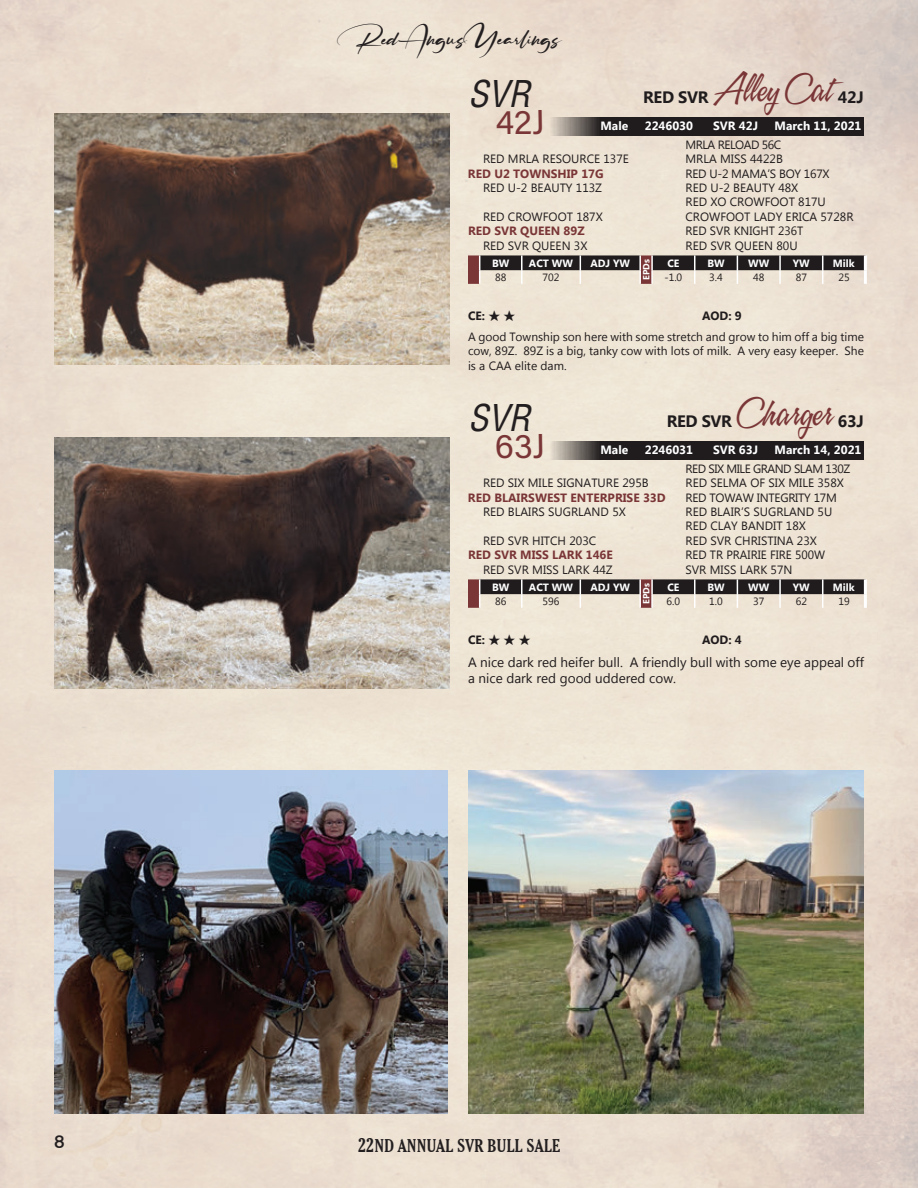
<style>
.page{position:relative;width:918px;height:1188px;background:#fff}
.page>*{position:absolute;margin:0;border:0;box-sizing:border-box;transform-origin:0 0}
.t1{font:italic condensed 36px "Helvetica";color:#231f20}
.Lot{font:34.5px "Acumin Pro";color:#7a3636}
.t2{font:21px "Ruthligos";color:#231f20}
.t3{font:700 condensed 18px "Cheltenham BT";color:#231f20}
.t4{font:18px "Gothic 725 BT Bold A";color:#231f20}
.Animal_Name{font:700 16.5px "Lao UI";letter-spacing:-.02em;color:#201c1d}
.Footnotes{font:13.5px/16.2px "Lao UI";color:#201c1d}
.Pedigree{font:12px "Lao UI";color:#201c1d}
.Footnotes-2{font:12px/14.4px "Lao UI";color:#201c1d;text-align:justify}
.Pedigree-2{font:700 12px "Lao UI";color:#7a3636}
.t5{font:700 12px "Lao UI";color:#fff}
.Pedigree-3{font:12px "Lao UI";letter-spacing:-.02em;color:#201c1d}
.Pedigree-4{font:12px "Lao UI";letter-spacing:-.04em;color:#201c1d}
.CE{font:700 12px "Lao UI";color:#201c1d}
.t6{font:700 10.5px "Lao UI";color:#fff}
.t7{font:10.5px "Lao UI";color:#201c1d}
.t8{font:700 9px "Lao UI";color:#fff}
.s1{font-family:"A&S Speedway";font-weight:400;font-size:36px;color:#7a3636}
.s2{font-size:19.5px}
</style>
<div class="page">
<img style="left:0;top:0;width:918px;height:1188px">
<div style="left:550px;top:117px;width:314px;height:19px;background:#201c1d"></div>
<hr style="left:864px;top:255px;width:3px;height:15px;background:#fff">
<hr style="left:864px;top:270px;width:3px;height:14px;background:#fff">
<svg style="left:468px;top:255px;width:397px;height:29px;background:#897e78"></svg>
<div style="left:550px;top:441px;width:314px;height:18px;background:#201c1d"></div>
<hr style="left:864px;top:579px;width:3px;height:15px;background:#fff">
<hr style="left:864px;top:594px;width:3px;height:14px;background:#fff">
<svg style="left:468px;top:579px;width:397px;height:29px;background:#897f78"></svg>
<img style="left:54px;top:113px;width:396px;height:251px">
<img style="left:54px;top:437px;width:396px;height:251px">
<img style="left:55px;top:771px;width:393px;height:343px">
<img style="left:469px;top:771px;width:394px;height:343px">
<p class="t2" style="left:356px;top:27px;width:208px">Red Angus Yearlings</p>
<p class="t1" style="left:468px;top:71px;width:64px">SVR</p>
<p class="Lot" style="left:496px;top:98px;width:52px">42J</p>
<p class="Animal_Name" style="left:643px;top:86px;width:222px">RED SVR <span class="s1">Alley Cat</span> 42J</p>
<p class="t5" style="left:600px;top:118px;width:29px">Male</p>
<p class="t5" style="left:645px;top:118px;width:50px">2246030</p>
<p class="t5" style="left:713px;top:118px;width:47px">SVR 42J</p>
<p class="t5" style="left:775px;top:118px;width:88px">March 11, 2021</p>
<p class="Pedigree-4" style="left:686px;top:137px;width:97px">MRLA RELOAD 56C</p>
<p class="Pedigree" style="left:483px;top:151px;width:147px">RED MRLA RESOURCE 137E</p>
<p class="Pedigree" style="left:686px;top:151px;width:99px">MRLA MISS 4422B</p>
<p class="Pedigree-2" style="left:468px;top:165px;width:137px">RED U2 TOWNSHIP 17G</p>
<p class="Pedigree-3" style="left:685px;top:165px;width:146px">RED U-2 MAMA’S BOY 167X</p>
<p class="Pedigree" style="left:483px;top:180px;width:121px">RED U-2 BEAUTY 113Z</p>
<p class="Pedigree" style="left:686px;top:180px;width:114px">RED U-2 BEAUTY 48X</p>
<p class="Pedigree" style="left:686px;top:194px;width:142px">RED XO CROWFOOT 817U</p>
<p class="Pedigree" style="left:483px;top:209px;width:121px">RED CROWFOOT 187X</p>
<p class="Pedigree" style="left:686px;top:209px;width:170px">CROWFOOT LADY ERICA 5728R</p>
<p class="Pedigree-2" style="left:468px;top:223px;width:118px">RED SVR QUEEN 89Z</p>
<p class="Pedigree" style="left:686px;top:223px;width:119px">RED SVR KNIGHT 236T</p>
<p class="Pedigree" style="left:483px;top:237px;width:106px">RED SVR QUEEN 3X</p>
<p class="Pedigree" style="left:686px;top:237px;width:114px">RED SVR QUEEN 80U</p>
<p class="t6" style="left:492px;top:256px;width:19px">BW</p>
<p class="t6" style="left:529px;top:256px;width:46px">ACT WW</p>
<p class="t6" style="left:590px;top:256px;width:41px">ADJ YW</p>
<p class="t8" style="left:640px;top:280px;width:22px;rotate:-90deg">EPDs</p>
<p class="t6" style="left:667px;top:256px;width:14px">CE</p>
<p class="t6" style="left:707px;top:256px;width:19px">BW</p>
<p class="t6" style="left:748px;top:256px;width:23px">WW</p>
<p class="t6" style="left:793px;top:256px;width:18px">YW</p>
<p class="t6" style="left:833px;top:256px;width:23px">Milk</p>
<p class="t7" style="left:495px;top:270px;width:13px">88</p>
<p class="t7" style="left:543px;top:270px;width:18px">702</p>
<p class="t7" style="left:665px;top:270px;width:19px">-1.0</p>
<p class="t7" style="left:709px;top:270px;width:15px">3.4</p>
<p class="t7" style="left:753px;top:270px;width:13px">48</p>
<p class="t7" style="left:796px;top:270px;width:13px">87</p>
<p class="t7" style="left:838px;top:270px;width:13px">25</p>
<p class="CE" style="left:468px;top:308px;width:49px">CE: ★ ★</p>
<p class="CE" style="left:702px;top:308px;width:41px">AOD: 9</p>
<p class="Footnotes-2" style="left:468px;top:329px;width:397px">A good Township son here with some stretch and grow to him off a big time cow, 89Z. 89Z is a big, tanky cow with lots of milk. A very easy keeper. She is a CAA elite dam.</p>
<p class="t1" style="left:468px;top:394px;width:64px">SVR</p>
<p class="Lot" style="left:495px;top:422px;width:53px">63J</p>
<p class="Animal_Name" style="left:667px;top:410px;width:199px">RED SVR <span class="s1">Charger</span> 63J</p>
<p class="t5" style="left:600px;top:442px;width:29px">Male</p>
<p class="t5" style="left:645px;top:442px;width:50px">2246031</p>
<p class="t5" style="left:713px;top:442px;width:47px">SVR 63J</p>
<p class="t5" style="left:775px;top:442px;width:88px">March 14, 2021</p>
<p class="Pedigree-4" style="left:686px;top:460px;width:166px">RED SIX MILE GRAND SLAM 130Z</p>
<p class="Pedigree" style="left:483px;top:475px;width:167px">RED SIX MILE SIGNATURE 295B</p>
<p class="Pedigree" style="left:686px;top:475px;width:160px">RED SELMA OF SIX MILE 358X</p>
<p class="Pedigree-2" style="left:468px;top:489px;width:199px">RED BLAIRSWEST ENTERPRISE 33D</p>
<p class="Pedigree-3" style="left:686px;top:489px;width:153px">RED TOWAW INTEGRITY 17M</p>
<p class="Pedigree" style="left:483px;top:504px;width:144px">RED BLAIRS SUGRLAND 5X</p>
<p class="Pedigree" style="left:686px;top:504px;width:148px">RED BLAIR’S SUGRLAND 5U</p>
<p class="Pedigree" style="left:686px;top:518px;width:122px">RED CLAY BANDIT 18X</p>
<p class="Pedigree" style="left:483px;top:532px;width:115px">RED SVR HITCH 203C</p>
<p class="Pedigree" style="left:686px;top:532px;width:133px">RED SVR CHRISTINA 23X</p>
<p class="Pedigree-2" style="left:468px;top:547px;width:146px">RED SVR MISS LARK 146E</p>
<p class="Pedigree" style="left:686px;top:547px;width:141px">RED TR PRAIRIE FIRE 500W</p>
<p class="Pedigree" style="left:483px;top:561px;width:131px">RED SVR MISS LARK 44Z</p>
<p class="Pedigree" style="left:686px;top:561px;width:109px">SVR MISS LARK 57N</p>
<p class="t6" style="left:492px;top:580px;width:19px">BW</p>
<p class="t6" style="left:529px;top:580px;width:46px">ACT WW</p>
<p class="t6" style="left:590px;top:580px;width:41px">ADJ YW</p>
<p class="t8" style="left:640px;top:604px;width:22px;rotate:-90deg">EPDs</p>
<p class="t6" style="left:667px;top:580px;width:14px">CE</p>
<p class="t6" style="left:707px;top:580px;width:19px">BW</p>
<p class="t6" style="left:748px;top:580px;width:23px">WW</p>
<p class="t6" style="left:793px;top:580px;width:18px">YW</p>
<p class="t6" style="left:833px;top:580px;width:23px">Milk</p>
<p class="t7" style="left:495px;top:594px;width:13px">86</p>
<p class="t7" style="left:543px;top:594px;width:18px">596</p>
<p class="t7" style="left:667px;top:594px;width:15px">6.0</p>
<p class="t7" style="left:709px;top:594px;width:15px">1.0</p>
<p class="t7" style="left:753px;top:594px;width:13px">37</p>
<p class="t7" style="left:796px;top:594px;width:13px">62</p>
<p class="t7" style="left:838px;top:594px;width:13px">19</p>
<p class="CE" style="left:468px;top:632px;width:64px">CE: ★ ★ ★</p>
<p class="CE" style="left:702px;top:632px;width:41px">AOD: 4</p>
<p class="Footnotes" style="left:468px;top:653px;width:398px">A nice dark red heifer bull. A friendly bull with some eye appeal off a nice dark red good uddered cow.</p>
<h3 class="t4" style="left:54px;top:1131px;width:12px">8</h3>
<h3 class="t3" style="left:358px;top:1135px;width:204px"><span class="s2">22</span>ND ANNUAL SVR BULL SALE</h3>
</div>
